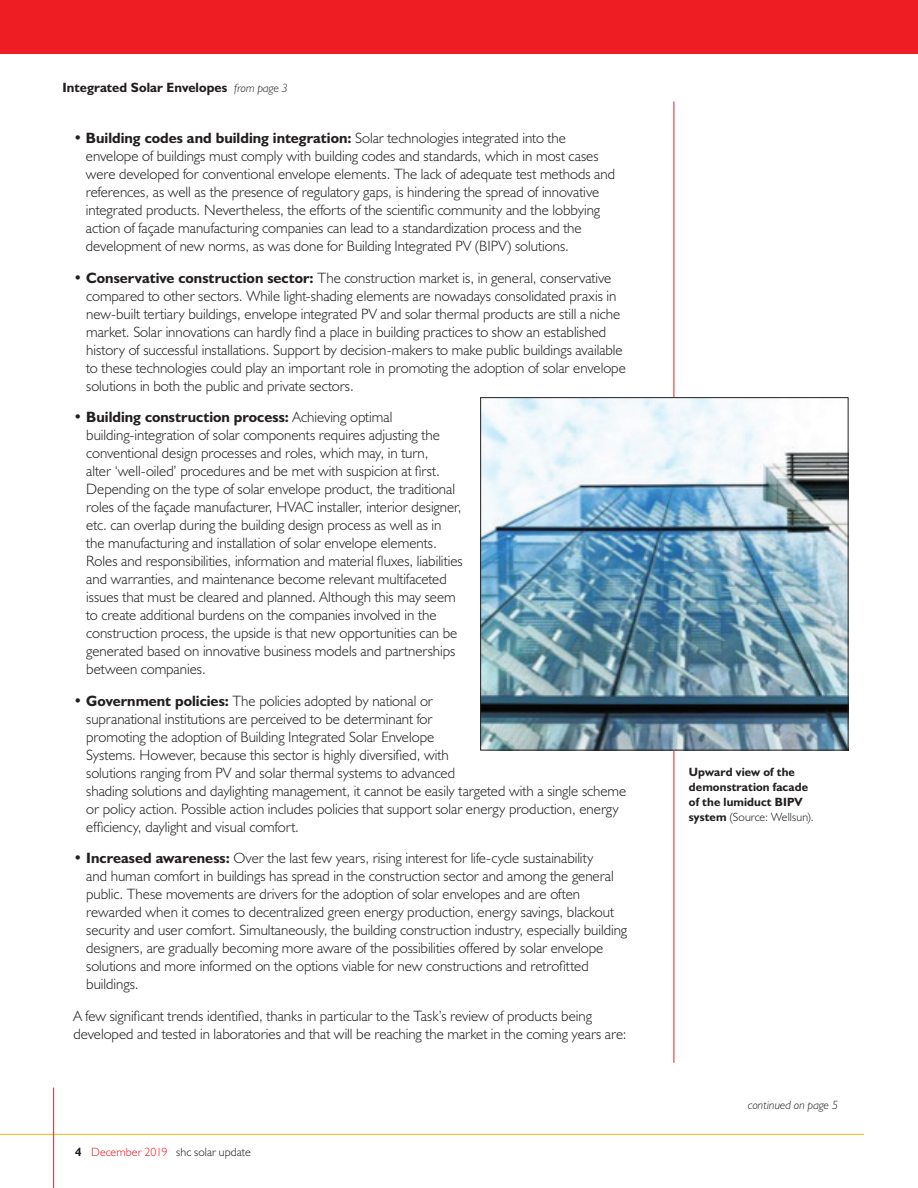
<style>
.page{position:relative;width:918px;height:1188px;background:#fff}
.page>*{position:absolute;margin:0;border:0;box-sizing:border-box;transform-origin:0 0}
.t1{font:300 15px/18px "Humanist 521 BT";color:#231f20}
.t2{font:700 13.5px "Humanist 521 BT";letter-spacing:.005em;color:#231f20}
.t3{font:700 12px/15px "Humanist 521 BT";letter-spacing:.01em;color:#231f20}
.t4{font:300 12px "Humanist 521 BT";letter-spacing:.005em;color:#231f20}
.t5{font:italic 300 12px "Humanist 521 BT";letter-spacing:.005em;color:#231f20}
.s1{font-weight:300;font-style:italic;font-size:12px}
.s2{font-weight:700}
.s3{color:#ee1d23}
.s4{font-weight:300}
</style>
<div class="page">
<hr style="left:0;top:1134px;width:864px;height:1px;background:#fcb615">
<hr style="left:53px;top:1088px;width:1px;height:100px;background:#ee1d23">
<hr style="left:674px;top:102px;width:1px;height:961px;background:#ee1d23">
<div style="left:0;top:0;width:918px;height:54px;background:#ee1d23"></div>
<img style="left:482px;top:399px;width:364px;height:349px">
<div style="left:480px;top:397px;width:368px;height:353px;border:1px solid #231f20"></div>
<p class="t2" style="left:62px;top:79px;width:227px">Integrated Solar Envelopes <span class="s1">from page 3</span></p>
<p class="t1" style="left:86px;top:129px;width:531px;text-indent:-12px">• <span class="s2">Building codes and building integration:</span> Solar technologies integrated into the envelope of buildings must comply with building codes and standards, which in most cases were developed for conventional envelope elements. The lack of adequate test methods and references, as well as the presence of regulatory gaps, is hindering the spread of innovative integrated products. Nevertheless, the efforts of the scientific community and the lobbying action of façade manufacturing companies can lead to a standardization process and the development of new norms, as was done for Building Integrated PV (BIPV) solutions.</p>
<p class="t1" style="left:86px;top:268px;width:541px;text-indent:-13px"><span class="s2">• Conservative construction sector:</span> The construction market is, in general, conservative compared to other sectors. While light-shading elements are nowadays consolidated praxis in new-built tertiary buildings, envelope integrated PV and solar thermal products are still a niche market. Solar innovations can hardly find a place in building practices to show an established history of successful installations. Support by decision-makers to make public buildings available to these technologies could play an important role in promoting the adoption of solar envelope solutions in both the public and private sectors.</p>
<p class="t1" style="left:86px;top:408px;width:378px;text-indent:-13px"><span class="s2">• Building construction process:</span> Achieving optimal building-integration of solar components requires adjusting the conventional design processes and roles, which may, in turn,<br>alter ‘well-oiled’ procedures and be met with suspicion at first.<br>Depending on the type of solar envelope product, the traditional roles of the façade manufacturer, HVAC installer, interior designer, etc. can overlap during the building design process as well as in the manufacturing and installation of solar envelope elements.<br>Roles and responsibilities, information and material fluxes, liabilities and warranties, and maintenance become relevant multifaceted issues that must be cleared and planned. Although this may seem to create additional burdens on the companies involved in the construction process, the upside is that new opportunities can be generated based on innovative business models and partnerships between companies.</p>
<p class="t1" style="left:86px;top:691px;width:542px;text-indent:-13px"><span class="s2">• Government policies:</span> The policies adopted by national or<br>supranational institutions are perceived to be determinant for<br>promoting the adoption of Building Integrated Solar Envelope<br>Systems. However, because this sector is highly diversified, with<br>solutions ranging from PV and solar thermal systems to advanced<br>shading solutions and daylighting management, it cannot be easily targeted with a single scheme or policy action. Possible action includes policies that support solar energy production, energy efficiency, daylight and visual comfort.</p>
<p class="t1" style="left:86px;top:849px;width:542px;text-indent:-13px"><span class="s2">• Increased awareness:</span> Over the last few years, rising interest for life-cycle sustainability<br>and human comfort in buildings has spread in the construction sector and among the general public. These movements are drivers for the adoption of solar envelopes and are often rewarded when it comes to decentralized green energy production, energy savings, blackout security and user comfort. Simultaneously, the building construction industry, especially building designers, are gradually becoming more aware of the possibilities offered by solar envelope solutions and more informed on the options viable for new constructions and retrofitted buildings.</p>
<p class="t1" style="left:73px;top:1006px;width:555px">A few significant trends identified, thanks in particular to the Task’s review of products being developed and tested in laboratories and that will be reaching the market in the coming years are:</p>
<p class="t4" style="left:75px;top:1144px;width:177px"><span class="s2">4</span> <span class="s3">December 2019</span> shc solar update</p>
<p class="t3" style="left:689px;top:764px;width:127px">Upward view of the demonstration facade of the lumiduct BIPV system <span class="s4">(Source: Wellsun).</span></p>
<p class="t5" style="left:748px;top:1097px;width:92px">continued on page 5</p>
</div>
